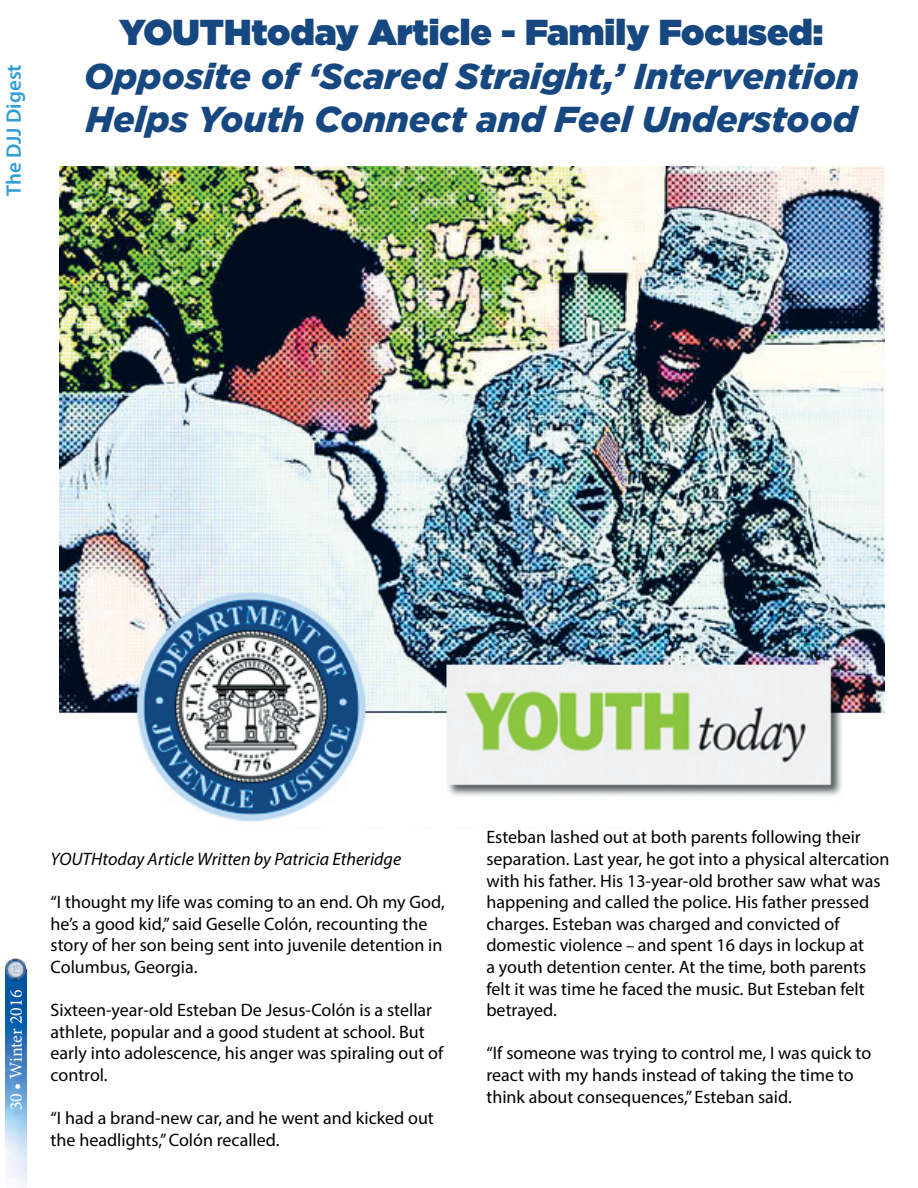
<style>
.page{position:relative;width:918px;height:1188px;background:#fff}
.page>*{position:absolute;margin:0;border:0;box-sizing:border-box;transform-origin:0 0}
.t1{font:italic 900 36px/43.2px "Gotham";color:#164781}
.t2{font:900 36px "Gotham";color:#164781}
.t3{font:600 21px "Myriad Pro";color:#329dd3}
.t4{font:18px/21.6px "Myriad Pro";color:#000}
.t5{font:italic 18px "Myriad Pro";color:#000}
.t6{font:18px "Minion Pro";color:#fff}
.s1{font-size:16.5px}
</style>
<div class="page">
<img style="left:5px;top:980px;width:21px;height:208px">
<img style="left:5px;top:958px;width:22px;height:22px">
<img style="left:59px;top:167px;width:825px;height:661px">
<p class="t3" style="left:0;top:196px;width:133px;rotate:-90deg">The DJJ Digest</p>
<h1 class="t2" style="left:120px;top:7px;width:705px">YOUTHtoday Article - Family Focused:</h1>
<h1 class="t1" style="left:84px;top:54px;width:776px">Opposite of ‘Scared Straight,’ Intervention<br>Helps Youth Connect and Feel Understood</h1>
<p class="t6" style="left:4px;top:1110px;width:122px;rotate:-90deg">30 • Winter 2016</p>
<p class="t5" style="left:51px;top:848px;width:352px">YOUTHtoday Article Written by Patricia Etheridge</p>
<p class="t4" style="left:51px;top:891px;width:396px">“I thought my life was coming to an end. Oh my God, he’s a good kid,” said Geselle Colón, recounting the story of her son being sent into juvenile detention in Columbus, Georgia.</p>
<p class="t4" style="left:51px;top:999px;width:394px">Sixteen-year-old Esteban De Jesus-Colón is a stellar athlete, popular and a good student at school. But early into adolescence, his anger was spiraling out of control.</p>
<p class="t4" style="left:51px;top:1107px;width:385px">“I had a brand-new car, and he went and kicked out the headlights,” Colón recalled.</p>
<p class="t4" style="left:486px;top:826px;width:405px">Esteban lashed out at both parents following their separation. Last year, he got into a physical altercation with his father. His 13-year-old brother saw what was happening and called the police. His father pressed charges. Esteban was charged and convicted of domestic violence <span class="s1">–</span> and spent 16 days in lockup at<br>a youth detention center. At the time, both parents felt it was time he faced the music. But Esteban felt betrayed.</p>
<p class="t4" style="left:486px;top:1042px;width:386px">“If someone was trying to control me, I was quick to react with my hands instead of taking the time to think about consequences,” Esteban said.</p>
</div>
